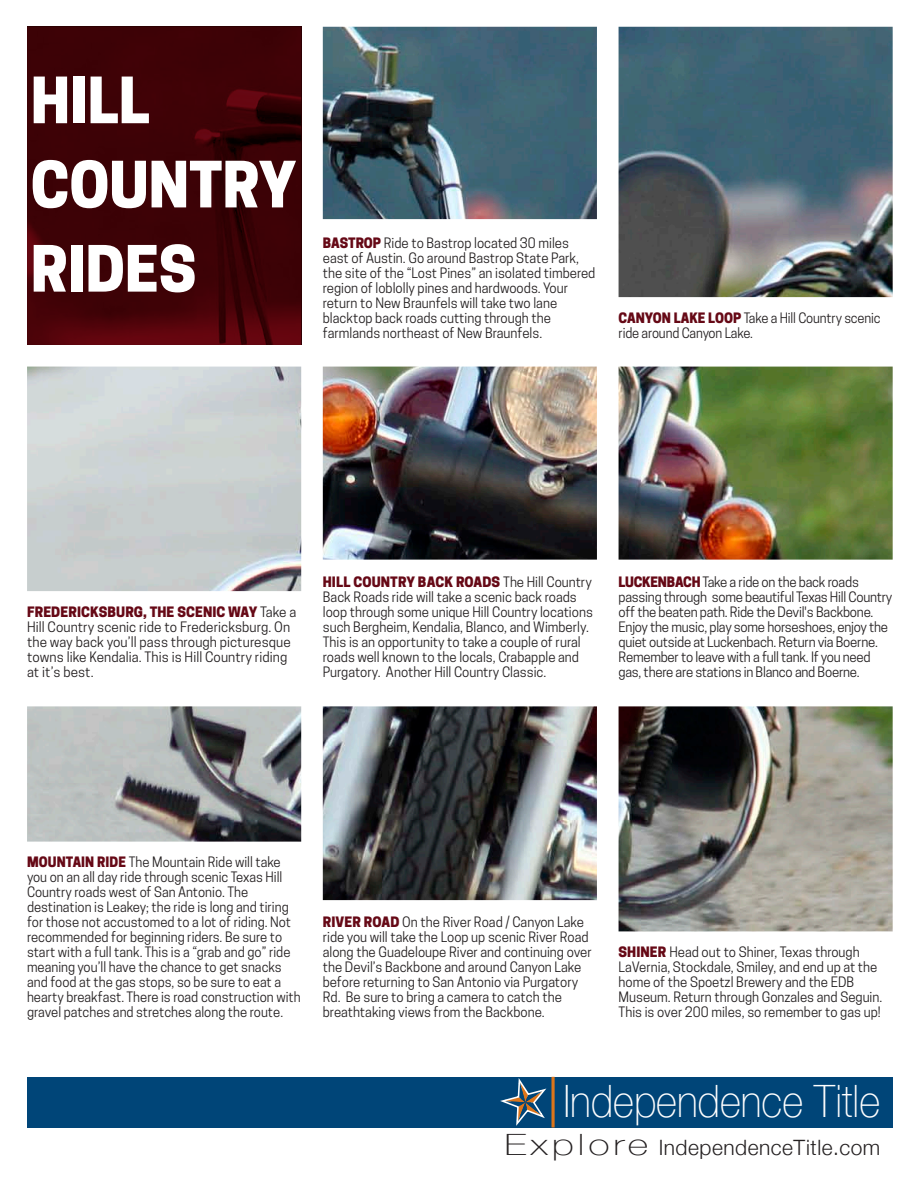
<style>
.page{position:relative;width:918px;height:1188px;background:#fff}
.page>*{position:absolute;margin:0;border:0;box-sizing:border-box;transform-origin:0 0}
.t1{font:800 59.85px/84.2px "Cooper Hewitt";color:#fff}
.t2{font:100 44.55px "Helvetica Neue";color:#fff;scale:.9 1}
.t3{font:300 21.15px "Helvetica Neue";letter-spacing:.025em;color:#231f20}
.t4{font:13.5px/15px "Cooper Hewitt";color:#231f20}
.t5{font:13.5px/15px "Cooper Hewitt";letter-spacing:-.02em;color:#231f20}
.t6{font:13.5px/15px "Cooper Hewitt";color:#231f20;scale:.96 1}
.s1{font-weight:800;color:#660916}
.s2{font-weight:100;font-size:29.25px}
</style>
<div class="page">
<div style="left:27px;top:1077px;width:866px;height:51px;background:#004578"></div>
<svg style="left:500px;top:1078px;width:47px;height:48px"></svg>
<svg style="left:551px;top:1077px;width:4px;height:50px"></svg>
<img style="left:27px;top:27px;width:866px;height:904px">
<svg style="left:27px;top:27px;width:274px;height:318px;background:#3e0206"></svg>
<p class="t1" style="left:31px;top:59px;width:267px">HILL<br>COUNTRY<br>RIDES</p>
<p class="t4" style="left:323px;top:235px;width:274px"><span class="s1">BASTROP</span> Ride to Bastrop located 30 miles east of Austin. Go around Bastrop State Park, the site of the “Lost Pines” an isolated timbered region of loblolly pines and hardwoods. Your return to New Braunfels will take two lane blacktop back roads cutting through the farmlands northeast of New Braunfels.</p>
<p class="t6" style="left:619px;top:310px;width:275px"><span class="s1">CANYON LAKE LOOP</span> Take a Hill Country scenic ride around Canyon Lake.</p>
<p class="t4" style="left:27px;top:605px;width:271px"><span class="s1">FREDERICKSBURG, THE SCENIC WAY</span> Take a Hill Country scenic ride to Fredericksburg. On the way back you’ll pass through picturesque towns like Kendalia. This is Hill Country riding at it’s best.</p>
<p class="t4" style="left:323px;top:575px;width:272px"><span class="s1">HILL COUNTRY BACK ROADS</span> The Hill Country Back Roads ride will take a scenic back roads loop through some unique Hill Country locations such Bergheim, Kendalia, Blanco, and Wimberly.<br>This is an opportunity to take a couple of rural roads well known to the locals, Crabapple and Purgatory. Another Hill Country Classic.</p>
<p class="t5" style="left:619px;top:575px;width:275px"><span class="s1">LUCKENBACH</span> Take a ride on the back roads passing through some beautiful Texas Hill Country off the beaten path. Ride the Devil's Backbone.<br>Enjoy the music, play some horseshoes, enjoy the quiet outside at Luckenbach. Return via Boerne.<br>Remember to leave with a full tank. If you need gas, there are stations in Blanco and Boerne.</p>
<p class="t4" style="left:27px;top:855px;width:275px"><span class="s1">MOUNTAIN RIDE</span> The Mountain Ride will take you on an all day ride through scenic Texas Hill Country roads west of San Antonio. The destination is Leakey; the ride is long and tiring for those not accustomed to a lot of riding. Not recommended for beginning riders. Be sure to start with a full tank. This is a “grab and go” ride meaning you’ll have the chance to get snacks and food at the gas stops, so be sure to eat a hearty breakfast. There is road construction with gravel patches and stretches along the route.</p>
<p class="t4" style="left:323px;top:915px;width:271px"><span class="s1">RIVER ROAD</span> On the River Road / Canyon Lake ride you will take the Loop up scenic River Road along the Guadeloupe River and continuing over the Devil’s Backbone and around Canyon Lake before returning to San Antonio via Purgatory Rd. Be sure to bring a camera to catch the breathtaking views from the Backbone.</p>
<p class="t4" style="left:619px;top:945px;width:265px"><span class="s1">SHINER</span> Head out to Shiner, Texas through LaVernia, Stockdale, Smiley, and end up at the home of the Spoetzl Brewery and the EDB Museum. Return through Gonzales and Seguin.<br>This is over 200 miles, so remember to gas up!</p>
<p class="t2" style="left:564px;top:1068px;width:353px">Independence Title</p>
<p class="t3" style="left:504px;top:1130px;width:377px"><span class="s2">Explore</span> IndependenceTitle.com</p>
</div>
